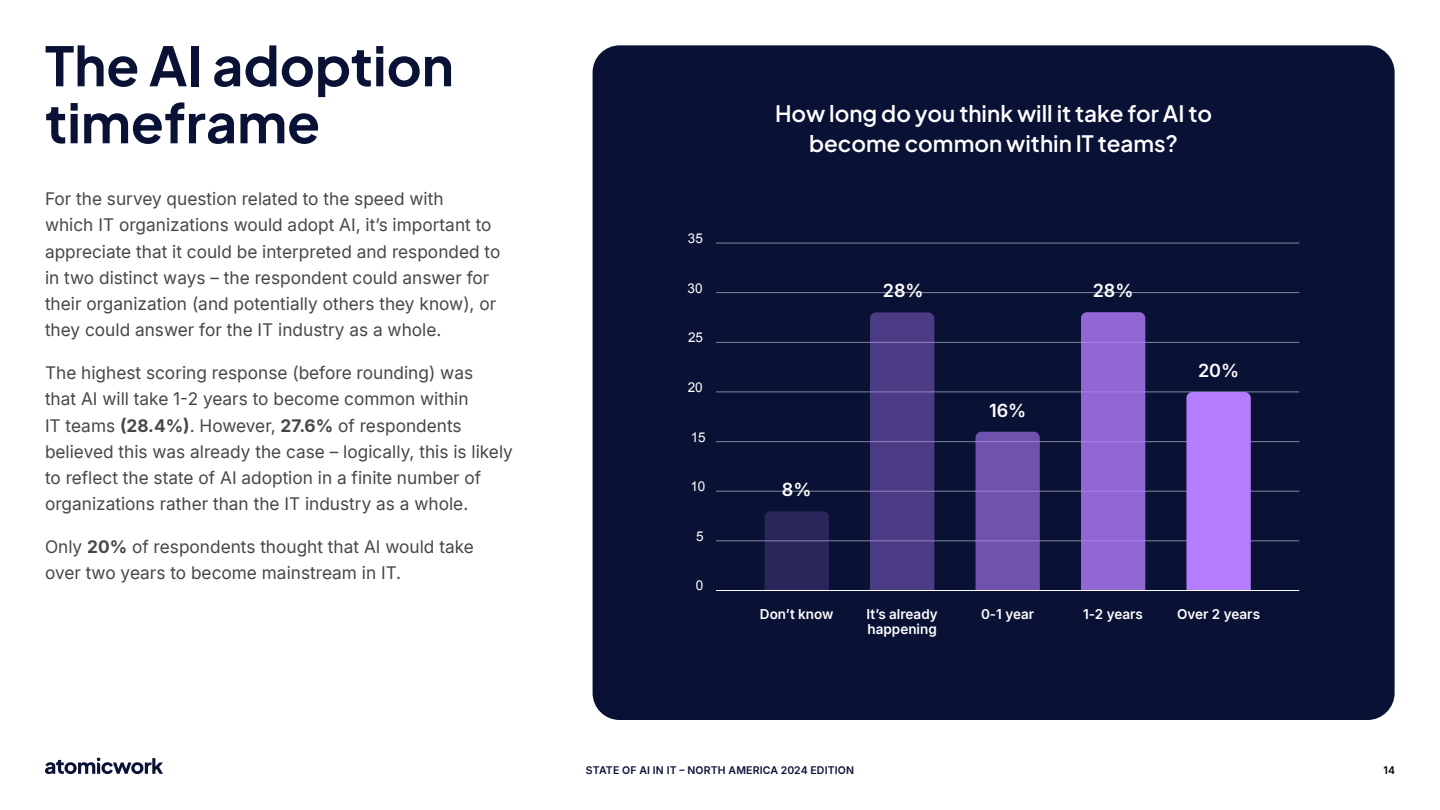
<style>
.page{position:relative;width:1440px;height:810px;background:#fff}
.page>*{position:absolute;margin:0;border:0;box-sizing:border-box;transform-origin:0 0}
.t1{font:700 54px/57px "Plus Jakarta Sans";color:#091135}
.t2{font:600 22.5px "Plus Jakarta Sans";color:#fff}
.t3{font:600 18px "Inter";color:#fff}
.t4{font:17.25px/26.2px "Inter";color:#474747}
.t5{font:600 13.5px "Inter";color:#fff}
.t6{font:13.5px "Arial";color:#fff}
.t7{font:600 10.5px "Inter";letter-spacing:.015em;color:#091135}
.t8{font:600 10.5px "Inter";color:#000}
.s1{font-weight:700}
</style>
<div class="page">
<div style="left:593px;top:45px;width:802px;height:675px;background:#091135;border-radius:27px"></div>
<svg style="left:45px;top:758px;width:118px;height:16px"></svg>
<hr style="left:716px;top:541px;width:583px;height:1px;background:#fff">
<hr style="left:716px;top:491px;width:583px;height:1px;background:#fff">
<hr style="left:716px;top:441px;width:583px;height:1px;background:#fff">
<hr style="left:716px;top:392px;width:583px;height:1px;background:#fff">
<hr style="left:716px;top:342px;width:583px;height:1px;background:#fff">
<hr style="left:716px;top:292px;width:583px;height:1px;background:#fff">
<hr style="left:716px;top:243px;width:583px;height:1px;background:#fff">
<div style="left:765px;top:511px;width:64px;height:79px;background:#2a265c"></div>
<div style="left:870px;top:312px;width:64px;height:278px;background:#4c3b85"></div>
<div style="left:976px;top:432px;width:64px;height:158px;background:#6f51ae"></div>
<div style="left:1081px;top:312px;width:64px;height:278px;background:#9167d6"></div>
<div style="left:1186px;top:392px;width:65px;height:198px;background:#b47dff"></div>
<hr style="left:716px;top:590px;width:583px;height:1px;background:#fff">
<p class="t1" style="left:45px;top:31px;width:410px">The AI adoption timeframe</p>
<p class="t4" style="left:45px;top:185px;width:457px">For the survey question related to the speed with<br>which IT organizations would adopt AI, it’s important to appreciate that it could be interpreted and responded to in two distinct ways – the respondent could answer for their organization (and potentially others they know), or they could answer for the IT industry as a whole.</p>
<p class="t4" style="left:45px;top:359px;width:470px">The highest scoring response (before rounding) was<br>that AI will take 1-2 years to become common within<br>IT teams <span class="s1">(28.4%)</span>. However, <span class="s1">27.6%</span> of respondents believed this was already the case – logically, this is likely to reflect the state of AI adoption in a finite number of organizations rather than the IT industry as a whole.</p>
<p class="t4" style="left:45px;top:533px;width:430px">Only <span class="s1">20%</span> of respondents thought that AI would take over two years to become mainstream in IT.</p>
<p class="t6" style="left:688px;top:229px;width:17px">35</p>
<p class="t6" style="left:688px;top:279px;width:17px">30</p>
<p class="t6" style="left:688px;top:329px;width:17px">25</p>
<p class="t6" style="left:688px;top:378px;width:17px">20</p>
<p class="t6" style="left:691px;top:428px;width:17px">15</p>
<p class="t6" style="left:690px;top:478px;width:17px">10</p>
<p class="t6" style="left:696px;top:527px;width:9px">5</p>
<p class="t6" style="left:696px;top:577px;width:9px">0</p>
<p class="t2" style="left:775px;top:94px;width:439px">How long do you think will it take for AI to</p>
<p class="t2" style="left:809px;top:124px;width:371px">become common within IT teams?</p>
<p class="t3" style="left:782px;top:476px;width:31px">8%</p>
<p class="t3" style="left:883px;top:277px;width:42px">28%</p>
<p class="t3" style="left:1093px;top:277px;width:42px">28%</p>
<p class="t3" style="left:989px;top:397px;width:39px">16%</p>
<p class="t3" style="left:1198px;top:357px;width:43px">20%</p>
<p class="t5" style="left:760px;top:604px;width:75px">Donʼt know</p>
<p class="t5" style="left:867px;top:604px;width:73px">Itʼs already</p>
<p class="t5" style="left:981px;top:604px;width:55px">0-1 year</p>
<p class="t5" style="left:1083px;top:604px;width:61px">1-2 years</p>
<p class="t5" style="left:1177px;top:604px;width:84px">Over 2 years</p>
<p class="t5" style="left:868px;top:619px;width:71px">happening</p>
<p class="t7" style="left:586px;top:762px;width:270px">STATE OF AI IN IT – NORTH AMERICA 2024 EDITION</p>
<p class="t8" style="left:1384px;top:762px;width:13px">14</p>
</div>
